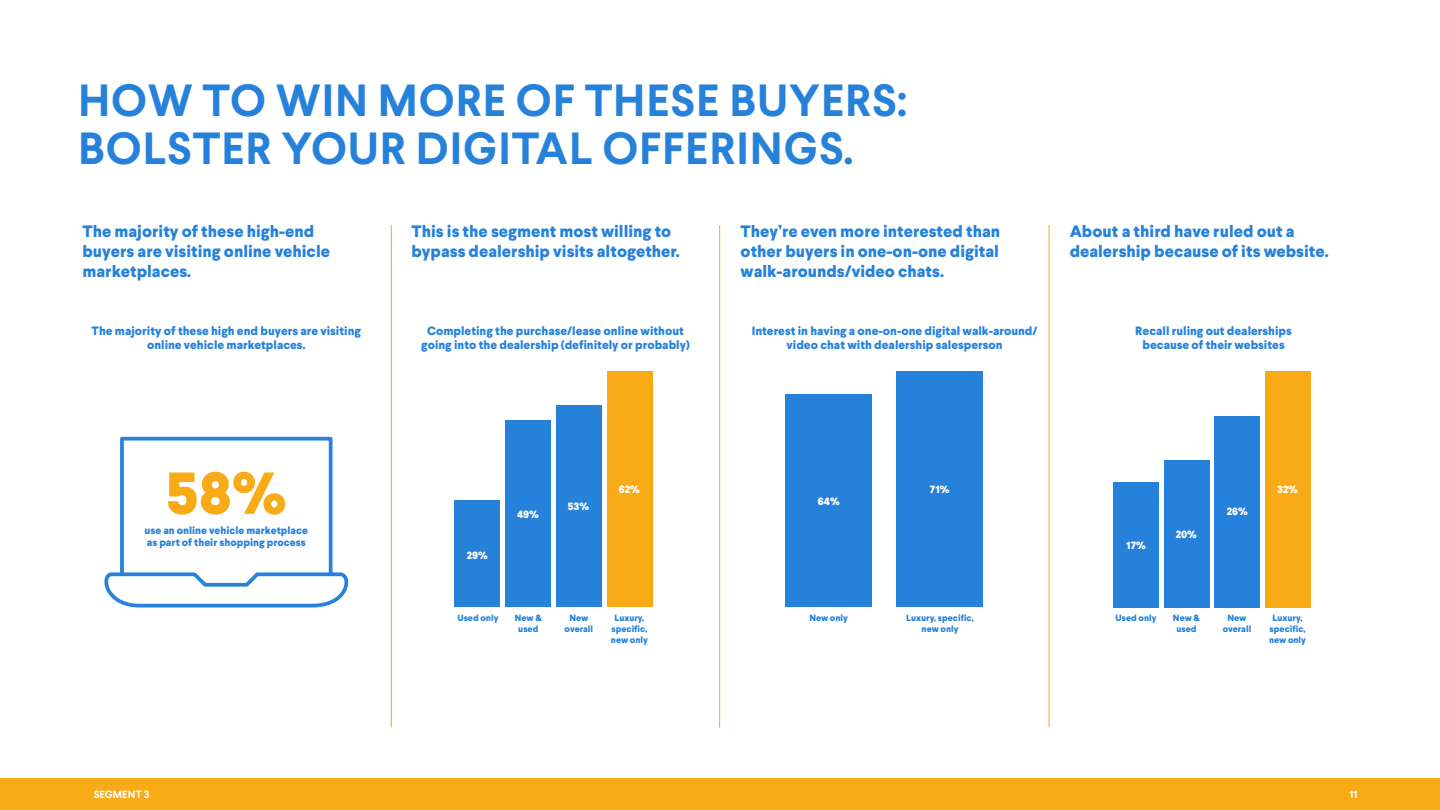
<style>
.page{position:relative;width:1440px;height:810px;background:#fff}
.page>*{position:absolute;margin:0;border:0;box-sizing:border-box;transform-origin:0 0}
.t1{font:800 59.1px "Larsseit";color:#f8aa17}
.t2{font:700 45px/48px "Larsseit";letter-spacing:.02em;color:#2681db}
.t3{font:800 16.5px/19.8px "Larsseit";color:#2681db}
.t4{font:800 12px/14.4px "Larsseit";color:#2681db;text-align:center}
.t5{font:800 10.5px/12.6px "Larsseit";color:#2681db}
.t6{font:800 10.5px "Larsseit";color:#fff}
.t7{font:700 10.5px "Larsseit";color:#fff}
.t8{font:800 9px/10.8px "Larsseit";color:#2681db;text-align:center}
</style>
<div class="page">
<div style="left:0;top:778px;width:1440px;height:32px;background:#f8aa17"></div>
<hr style="left:391px;top:225px;width:1px;height:503px;background:#f8aa17">
<hr style="left:719px;top:225px;width:1px;height:503px;background:#f8aa17">
<hr style="left:1049px;top:225px;width:1px;height:503px;background:#f8aa17">
<svg style="left:104px;top:436px;width:245px;height:172px"></svg>
<div style="left:607px;top:371px;width:45px;height:236px;background:#f8aa17"></div>
<div style="left:556px;top:406px;width:46px;height:201px;background:#2681db"></div>
<div style="left:505px;top:421px;width:46px;height:186px;background:#2681db"></div>
<div style="left:455px;top:501px;width:45px;height:106px;background:#2681db"></div>
<div style="left:896px;top:371px;width:87px;height:236px;background:#2681db"></div>
<div style="left:785px;top:395px;width:87px;height:212px;background:#2681db"></div>
<div style="left:1265px;top:371px;width:46px;height:236px;background:#f8aa17"></div>
<div style="left:1215px;top:416px;width:45px;height:191px;background:#2681db"></div>
<div style="left:1164px;top:460px;width:45px;height:147px;background:#2681db"></div>
<div style="left:1113px;top:482px;width:46px;height:125px;background:#2681db"></div>
<h2 class="t2" style="left:78px;top:77px;width:830px">HOW TO WIN MORE OF THESE BUYERS:<br>BOLSTER YOUR DIGITAL OFFERINGS.</h2>
<h3 class="t3" style="left:82px;top:222px;width:249px">The majority of these high-end buyers are visiting online vehicle marketplaces.</h3>
<h3 class="t3" style="left:741px;top:222px;width:261px;text-align:justify">They’re even more interested than other buyers in one-on-one digital walk-arounds/video chats.</h3>
<h3 class="t3" style="left:1070px;top:222px;width:261px">About a third have ruled out a dealership because of its website.</h3>
<h3 class="t3" style="left:412px;top:222px;width:270px">This is the segment most willing to bypass dealership visits altogether.</h3>
<p class="t4" style="left:92px;top:324px;width:271px">The majority of these high end buyers are visiting online vehicle marketplaces.</p>
<h1 class="t1" style="left:166px;top:455px;width:122px">58%</h1>
<p class="t5" style="left:145px;top:524px;width:165px">use an online vehicle marketplace as part of their shopping process</p>
<p class="t4" style="left:421px;top:324px;width:270px">Completing the purchase/lease online without going into the dealership (definitely or probably)</p>
<p class="t4" style="left:752px;top:324px;width:287px">Interest in having a one-on-one digital walk-around/ video chat with dealership salesperson</p>
<p class="t4" style="left:1135px;top:324px;width:158px">Recall ruling out dealerships because of their websites</p>
<p class="t6" style="left:467px;top:548px;width:22px">29%</p>
<p class="t6" style="left:517px;top:507px;width:23px">49%</p>
<p class="t6" style="left:568px;top:500px;width:23px">53%</p>
<p class="t6" style="left:619px;top:483px;width:22px">62%</p>
<p class="t6" style="left:818px;top:495px;width:23px">64%</p>
<p class="t6" style="left:930px;top:483px;width:21px">71%</p>
<p class="t6" style="left:1277px;top:483px;width:22px">32%</p>
<p class="t6" style="left:1227px;top:505px;width:22px">26%</p>
<p class="t6" style="left:1176px;top:527px;width:23px">20%</p>
<p class="t6" style="left:1126px;top:538px;width:21px">17%</p>
<p class="t8" style="left:809px;top:613px;width:40px">New only</p>
<p class="t8" style="left:906px;top:613px;width:69px">Luxury, specific, new only</p>
<p class="t8" style="left:457px;top:613px;width:43px">Used only</p>
<p class="t8" style="left:515px;top:613px;width:28px">New &amp;</p>
<p class="t8" style="left:1116px;top:613px;width:43px">Used only</p>
<p class="t8" style="left:518px;top:623px;width:22px">used</p>
<p class="t8" style="left:1173px;top:613px;width:28px">New &amp; used</p>
<p class="t8" style="left:565px;top:613px;width:30px">New overall</p>
<p class="t8" style="left:1223px;top:613px;width:30px">New overall</p>
<p class="t8" style="left:611px;top:613px;width:38px">Luxury, specific, new only</p>
<p class="t8" style="left:1269px;top:613px;width:38px">Luxury, specific, new only</p>
<p class="t7" style="left:94px;top:788px;width:57px">SEGMENT 3</p>
<p class="t7" style="left:1349px;top:788px;width:10px">11</p>
</div>
